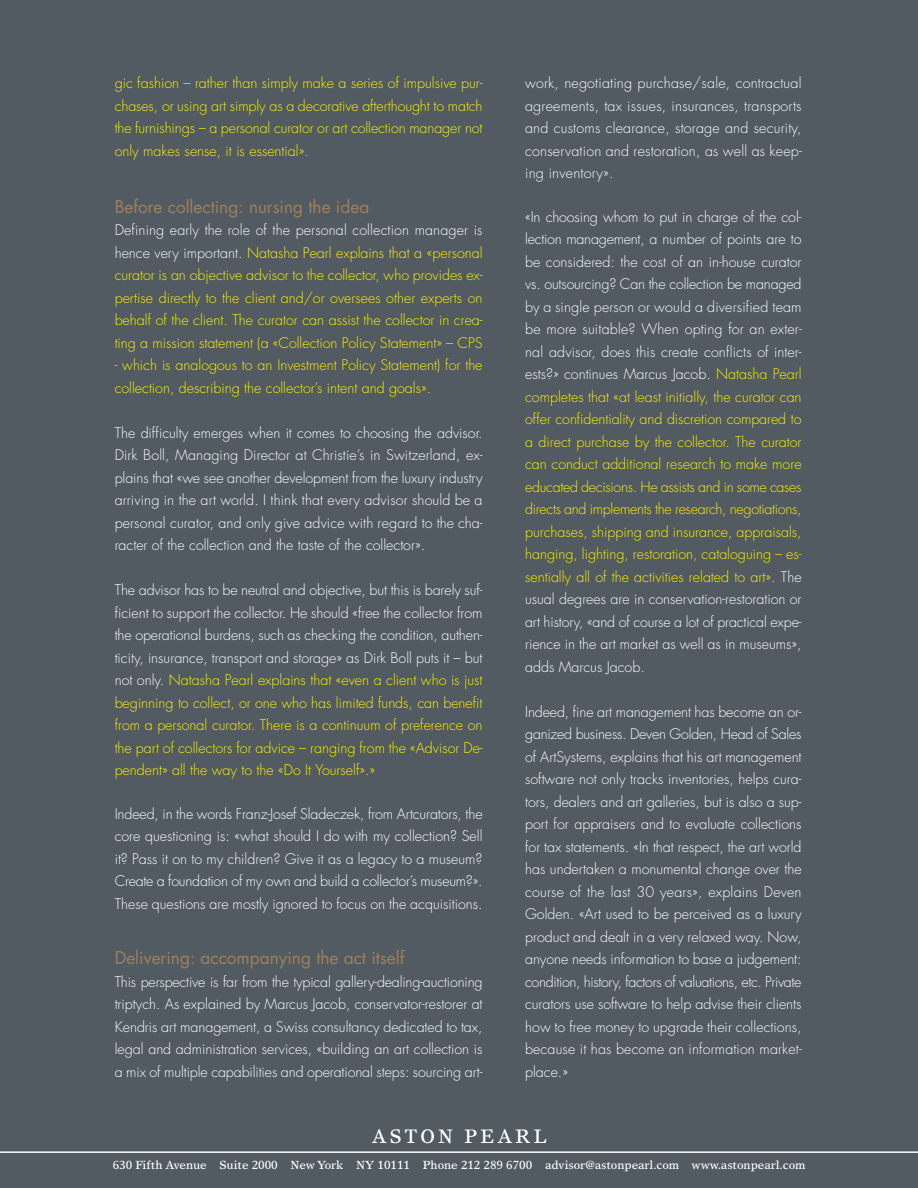
<style>
.page{position:relative;width:918px;height:1188px;background:#515b61}
.page>*{position:absolute;margin:0;border:0;box-sizing:border-box;transform-origin:0 0}
.t1{font:19.5px "Times Europa";letter-spacing:.15em;color:#fff}
.t2{font:17.25px "Futura";color:#a1805d}
.t3{font:300 14.25px/22.5px "Futura";color:#fff;text-align:justify}
.t4{font:300 14.25px/22.5px "Futura";color:#fff101;text-align:justify}
.t5{font:11.7px "Times Europa";letter-spacing:-.005em;color:#fff}
.s1{color:#fff}
.s2{color:#fff101}
</style>
<div class="page">
<p class="t4" style="left:115px;top:73px;width:369px">gic fashion – rather than simply make a series of impulsive pur&shy;chases, or using art simply as a decorative afterthought to match the furnishings – a personal curator or art collection manager not only makes sense, it is essential».</p>
<p class="t2" style="left:115px;top:198px;width:256px">Before collecting: nursing the idea</p>
<p class="t4" style="left:115px;top:220px;width:369px"><span class="s1">Defining early the role of the personal collection manager is hence very important.</span> Natasha Pearl explains that a «personal curator is an objective advisor to the collector, who provides ex&shy;pertise directly to the client and/or oversees other experts on behalf of the client. The curator can assist the collector in crea&shy;ting a mission statement (a «Collection Policy Statement» – CPS</p>
<p class="t4" style="left:115px;top:355px;width:369px">- which is analogous to an Investment Policy Statement) for the collection, describing the collector’s intent and goals».</p>
<p class="t3" style="left:115px;top:422px;width:369px">The difficulty emerges when it comes to choosing the advisor.<br>Dirk Boll, Managing Director at Christie’s in Switzerland, ex&shy;plains that «we see another development from the luxury industry arriving in the art world. I think that every advisor should be a personal curator, and only give advice with regard to the cha&shy;racter of the collection and the taste of the collector».</p>
<p class="t4" style="left:115px;top:580px;width:369px"><span class="s1">The advisor has to be neutral and objective, but this is barely suf&shy;ficient to support the collector. He should «free the collector from the operational burdens, such as checking the condition, authen&shy;ticity, insurance, transport and storage» as Dirk Boll puts it – but not only.</span> Natasha Pearl explains that «even a client who is just beginning to collect, or one who has limited funds, can benefit from a personal curator. There is a continuum of preference on the part of collectors for advice – ranging from the «Advisor De&shy;pendent» all the way to the «Do It Yourself».»</p>
<p class="t3" style="left:115px;top:803px;width:369px">Indeed, in the words Franz-Josef Sladeczek, from Artcurators, the core questioning is: «what should I do with my collection? Sell it? Pass it on to my children? Give it as a legacy to a museum?<br>Create a foundation of my own and build a collector’s museum?».<br>These questions are mostly ignored to focus on the acquisitions.</p>
<p class="t2" style="left:115px;top:950px;width:291px">Delivering: accompanying the act itself</p>
<p class="t3" style="left:115px;top:971px;width:369px">This perspective is far from the typical gallery-dealing-auctioning triptych. As explained by Marcus Jacob, conservator-restorer at Kendris art management, a Swiss consultancy dedicated to tax, legal and administration services, «building an art collection is a mix of multiple capabilities and operational steps: sourcing art-</p>
<p class="t3" style="left:525px;top:73px;width:278px">work, negotiating purchase/sale, contractual agreements, tax issues, insurances, transports and customs clearance, storage and security, conservation and restoration, as well as keep&shy;ing inventory».</p>
<p class="t3" style="left:525px;top:206px;width:278px">«In choosing whom to put in charge of the col&shy;lection management, a number of points are to be considered: the cost of an in-house curator vs. outsourcing? Can the collection be managed by a single person or would a diversified team be more suitable? When opting for an exter&shy;nal advisor, does this create conflicts of inter&shy;ests?» continues Marcus Jacob. <span class="s2">Natasha Pearl completes that «at least initially, the curator can offer confidentiality and discretion compared to a direct purchase by the collector. The curator can conduct additional research to make more educated decisions. He assists and in some cases directs and implements the research, negotiations, purchases, shipping and insurance, appraisals, hanging, lighting, restoration, cataloguing – es&shy;sentially all of the activities related to art».</span> The usual degrees are in conservation-restoration or art history, «and of course a lot of practical expe&shy;rience in the art market as well as in museums», adds Marcus Jacob.</p>
<p class="t3" style="left:525px;top:701px;width:278px">Indeed, fine art management has become an or&shy;ganized business. Deven Golden, Head of Sales of ArtSystems, explains that his art management software not only tracks inventories, helps cura&shy;tors, dealers and art galleries, but is also a sup&shy;port for appraisers and to evaluate collections for tax statements. «In that respect, the art world has undertaken a monumental change over the course of the last 30 years», explains Deven Golden. «Art used to be perceived as a luxury product and dealt in a very relaxed way. Now, anyone needs information to base a judgement: condition, history, factors of valuations, etc. Private curators use software to help advise their clients how to free money to upgrade their collections, because it has become an information market&shy;place.»</p>
<h1 class="t1" style="left:372px;top:1129px;width:176px">ASTON PEARL</h1>
<p class="t5" style="left:113px;top:1160px;width:694px">630 Fifth Avenue Suite 2000 New York NY 10111 Phone 212 289 6700 advisor@astonpearl.com www.astonpearl.com</p>
</div>
